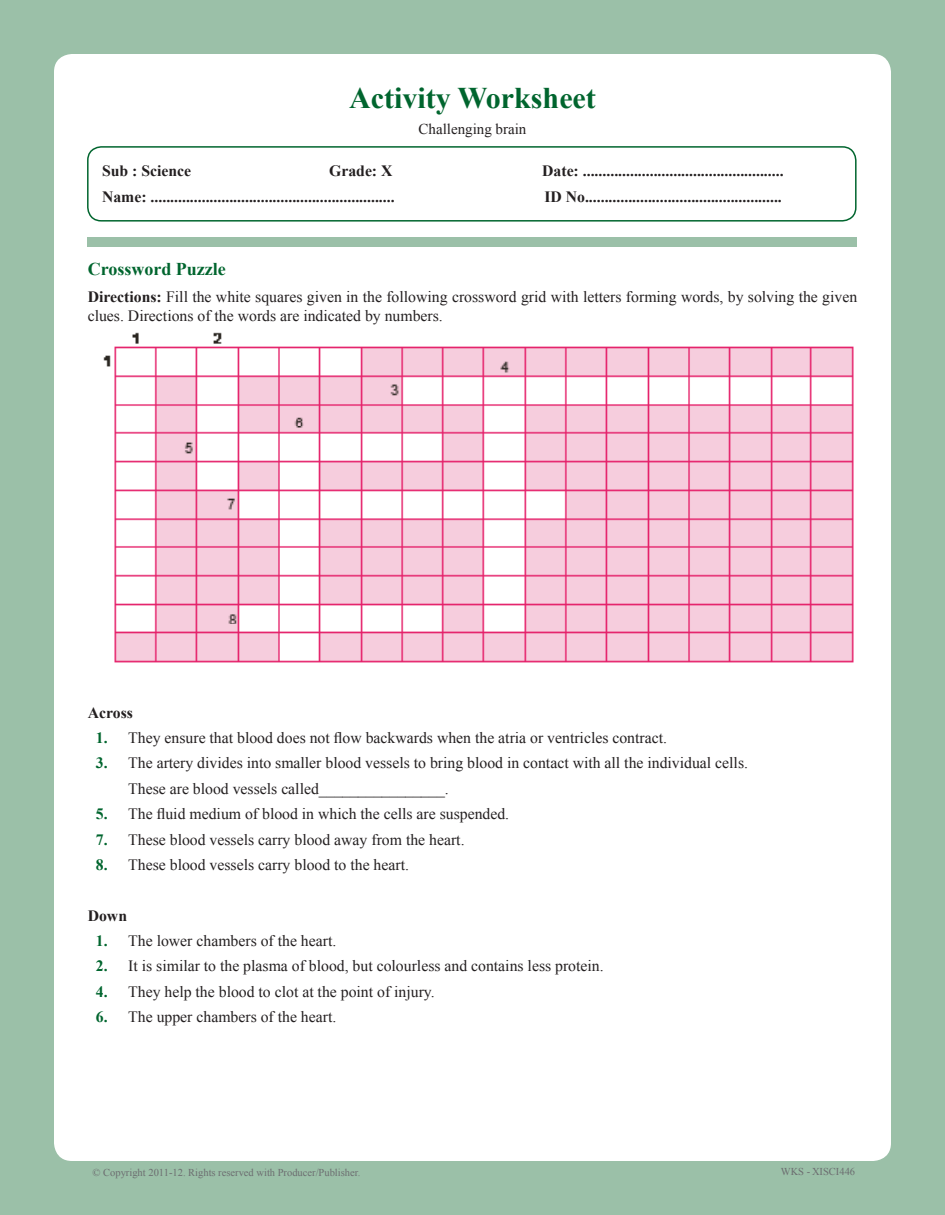
<style>
.page{position:relative;width:945px;height:1215px;background:#9bc0a8}
.page>*{position:absolute;margin:0;border:0;box-sizing:border-box;transform-origin:0 0}
.t1{font:700 30px "Times New Roman";color:#00652e}
.Choice{font:700 18px "Times New Roman";color:#00652e}
.Number{font:15.75px/18.9px "Times New Roman";color:#231f20}
.Body{font:700 15.75px "Times New Roman";color:#231f20}
.t2{font:15px "Times New Roman";color:#231f20}
.t3{font:10.5px "Times New Roman";color:#6c6d70}
.s1{font-weight:700}
.s2{font-weight:700;color:#00652e}
</style>
<div class="page">
<div style="left:54px;top:54px;width:837px;height:1107px;background:#fff;border-radius:18px"></div>
<div style="left:88px;top:237px;width:769px;height:10px;background:#9bc0a8"></div>
<div style="left:87px;top:146px;width:770px;height:76px;border:2px solid #00652e;border-radius:14px"></div>
<img style="left:103px;top:332px;width:751px;height:331px">
<h1 class="t1" style="left:349px;top:77px;width:248px">Activity Worksheet</h1>
<p class="t2" style="left:419px;top:119px;width:109px">Challenging brain</p>
<p class="Body" style="left:102px;top:160px;width:91px">Sub : Science</p>
<p class="Body" style="left:329px;top:160px;width:65px">Grade: X</p>
<p class="Body" style="left:542px;top:160px;width:243px">Date: ...................................................</p>
<p class="Body" style="left:102px;top:186px;width:294px">Name: ..............................................................</p>
<p class="Body" style="left:544px;top:186px;width:239px">ID No..................................................</p>
<p class="Choice" style="left:88px;top:257px;width:140px">Crossword Puzzle</p>
<p class="Number" style="left:88px;top:287px;width:771px"><span class="s1">Directions:</span> Fill the white squares given in the following crossword grid with letters forming words, by solving the given clues. Directions of the words are indicated by numbers.</p>
<p class="Body" style="left:88px;top:701px;width:47px">Across</p>
<p class="Number" style="left:96px;top:728px;width:573px"><span class="s2">1.</span> They ensure that blood does not flow backwards when the atria or ventricles contract.</p>
<p class="Number" style="left:96px;top:753px;width:654px"><span class="s2">3.</span> The artery divides into smaller blood vessels to bring blood in contact with all the individual cells.</p>
<p class="Number" style="left:128px;top:779px;width:322px">These are blood vessels called________________.</p>
<p class="Number" style="left:96px;top:804px;width:415px"><span class="s2">5.</span> The fluid medium of blood in which the cells are suspended.</p>
<p class="Number" style="left:96px;top:830px;width:370px"><span class="s2">7.</span> These blood vessels carry blood away from the heart.</p>
<p class="Number" style="left:96px;top:855px;width:315px"><span class="s2">8.</span> These blood vessels carry blood to the heart.</p>
<p class="Body" style="left:88px;top:904px;width:41px">Down</p>
<p class="Number" style="left:96px;top:931px;width:242px"><span class="s2">1.</span> The lower chambers of the heart.</p>
<p class="Number" style="left:96px;top:956px;width:509px"><span class="s2">2.</span> It is similar to the plasma of blood, but colourless and contains less protein.</p>
<p class="Number" style="left:96px;top:982px;width:340px"><span class="s2">4.</span> They help the blood to clot at the point of injury.</p>
<p class="Number" style="left:96px;top:1007px;width:242px"><span class="s2">6.</span> The upper chambers of the heart.</p>
<p class="t3" style="left:93px;top:1165px;width:269px">© Copyright 2011-12. Rights reserved with Producer/Publisher.</p>
<p class="t3" style="left:781px;top:1164px;width:76px">WKS - XISCI446</p>
</div>
